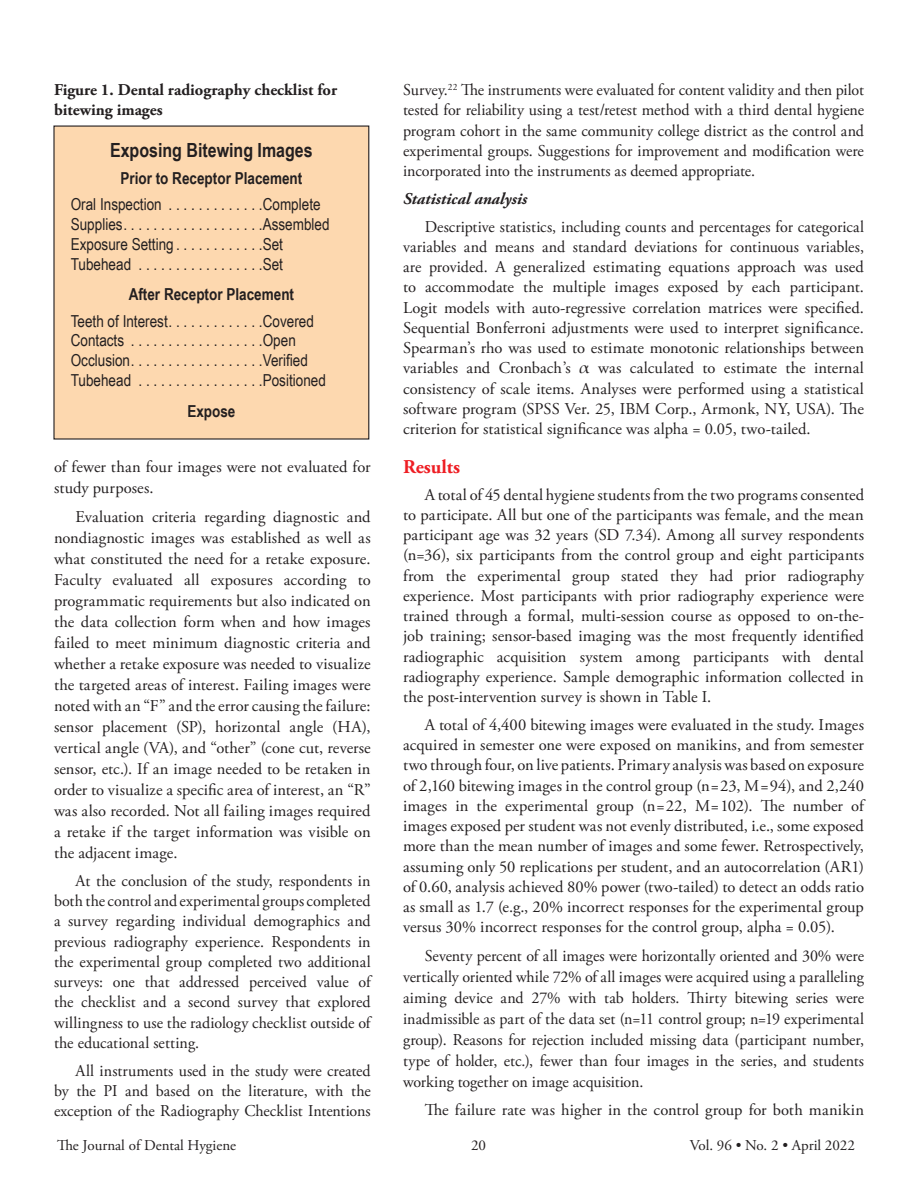
<style>
.page{position:relative;width:918px;height:1188px;background:#fff}
.page>*{position:absolute;margin:0;border:0;box-sizing:border-box;transform-origin:0 0}
.t1{font:700 19.5px "Arial Narrow";color:#231f20}
.ADHA_Subhead{font:700 19.5px "Adobe Garamond Pro";color:#ee1d23}
.body_copy_dd{font:16.5px/20.2px "Adobe Garamond Pro";color:#231f20;text-align:justify}
.t2{font:16.5px "Arial Narrow";color:#231f20}
.t3{font:700 16.5px "Arial Narrow";color:#231f20}
.Table_Title{font:700 16.5px/19.5px "Adobe Garamond Pro";color:#231f20}
.Secondary_Subhead{font:italic 700 16.5px "Adobe Garamond Pro";color:#231f20}
.t4{font:15px "Adobe Garamond Pro";color:#231f20}
.s1{font-family:"Palatino"}
</style>
<div class="page">
<div style="left:54px;top:126px;width:315px;height:313px;background:#fdd8af"></div>
<p class="Table_Title" style="left:54px;top:80px;width:285px">Figure 1. Dental radiography checklist for bitewing images</p>
<p class="t1" style="left:110px;top:135px;width:204px">Exposing Bitewing Images</p>
<p class="t3" style="left:120px;top:165px;width:183px">Prior to Receptor Placement</p>
<p class="t2" style="left:71px;top:192px;width:251px">Oral Inspection . . . . . . . . . . . . Complete</p>
<p class="t2" style="left:71px;top:212px;width:260px">Supplies . . . . . . . . . . . . . . . . . . Assembled</p>
<p class="t2" style="left:71px;top:232px;width:214px">Exposure Setting . . . . . . . . . . . Set</p>
<p class="t2" style="left:71px;top:252px;width:214px">Tubehead . . . . . . . . . . . . . . . . Set</p>
<p class="t3" style="left:129px;top:282px;width:167px">After Receptor Placement</p>
<p class="t2" style="left:71px;top:309px;width:245px">Teeth of Interest . . . . . . . . . . . . Covered</p>
<p class="t2" style="left:71px;top:329px;width:227px">Contacts . . . . . . . . . . . . . . . . . Open</p>
<p class="t2" style="left:71px;top:348px;width:239px">Occlusion . . . . . . . . . . . . . . . . . Verified</p>
<p class="t2" style="left:71px;top:368px;width:257px">Tubehead . . . . . . . . . . . . . . . . Positioned</p>
<p class="t3" style="left:187px;top:398px;width:50px">Expose</p>
<p class="body_copy_dd" style="left:54px;top:457px;width:318px;line-height:21px">of fewer than four images were not evaluated for study purposes.</p>
<p class="body_copy_dd" style="left:54px;top:507px;width:318px;line-height:21px;text-indent:22px">Evaluation criteria regarding diagnostic and nondiagnostic images was established as well as what constituted the need for a retake exposure.<br>Faculty evaluated all exposures according to programmatic requirements but also indicated on the data collection form when and how images failed to meet minimum diagnostic criteria and whether a retake exposure was needed to visualize the targeted areas of interest. Failing images were noted with an “F” and the error causing the failure: sensor placement (SP), horizontal angle (HA), vertical angle (VA), and “other” (cone cut, reverse sensor, etc.). If an image needed to be retaken in order to visualize a specific area of interest, an “R” was also recorded. Not all failing images required a retake if the target information was visible on the adjacent image.</p>
<p class="body_copy_dd" style="left:54px;top:871px;width:318px;text-indent:22px">At the conclusion of the study, respondents in both the control and experimental groups completed a survey regarding individual demographics and previous radiography experience. Respondents in the experimental group completed two additional surveys: one that addressed perceived value of the checklist and a second survey that explored willingness to use the radiology checklist outside of the educational setting.</p>
<p class="body_copy_dd" style="left:54px;top:1061px;width:318px;text-indent:22px">All instruments used in the study were created by the PI and based on the literature, with the exception of the Radiography Checklist Intentions</p>
<p class="body_copy_dd" style="left:403px;top:80px;width:462px">Survey.<sup>22</sup> The instruments were evaluated for content validity and then pilot tested for reliability using a test/retest method with a third dental hygiene program cohort in the same community college district as the control and experimental groups. Suggestions for improvement and modification were incorporated into the instruments as deemed appropriate.</p>
<p class="Secondary_Subhead" style="left:403px;top:189px;width:126px">Statistical analysis</p>
<p class="body_copy_dd" style="left:403px;top:217px;width:462px;text-indent:22px">Descriptive statistics, including counts and percentages for categorical variables and means and standard deviations for continuous variables, are provided. A generalized estimating equations approach was used to accommodate the multiple images exposed by each participant.<br>Logit models with auto-regressive correlation matrices were specified.<br>Sequential Bonferroni adjustments were used to interpret significance.<br>Spearman’s rho was used to estimate monotonic relationships between variables and Cronbach’s <span class="s1">α</span> was calculated to estimate the internal consistency of scale items. Analyses were performed using a statistical software program (SPSS Ver. 25, IBM Corp., Armonk, NY, USA). The criterion for statistical significance was alpha = 0.05, two-tailed.</p>
<p class="ADHA_Subhead" style="left:403px;top:455px;width:59px">Results</p>
<p class="body_copy_dd" style="left:403px;top:485px;width:462px;text-indent:22px">A total of 45 dental hygiene students from the two programs consented to participate. All but one of the participants was female, and the mean participant age was 32 years (SD 7.34). Among all survey respondents (n=36), six participants from the control group and eight participants from the experimental group stated they had prior radiography experience. Most participants with prior radiography experience were trained through a formal, multi-session course as opposed to on-the&shy;job training; sensor-based imaging was the most frequently identified radiographic acquisition system among participants with dental radiography experience. Sample demographic information collected in the post-intervention survey is shown in Table I.</p>
<p class="body_copy_dd" style="left:403px;top:715px;width:462px;text-indent:22px">A total of 4,400 bitewing images were evaluated in the study. Images acquired in semester one were exposed on manikins, and from semester two through four, on live patients. Primary analysis was based on exposure of 2,160 bitewing images in the control group (n=23, M=94), and 2,240 images in the experimental group (n=22, M=102). The number of images exposed per student was not evenly distributed, i.e., some exposed more than the mean number of images and some fewer. Retrospectively, assuming only 50 replications per student, and an autocorrelation (AR1) of 0.60, analysis achieved 80% power (two-tailed) to detect an odds ratio as small as 1.7 (e.g., 20% incorrect responses for the experimental group versus 30% incorrect responses for the control group, alpha = 0.05).</p>
<p class="body_copy_dd" style="left:403px;top:946px;width:462px;line-height:21px;text-indent:22px">Seventy percent of all images were horizontally oriented and 30% were vertically oriented while 72% of all images were acquired using a paralleling aiming device and 27% with tab holders. Thirty bitewing series were inadmissible as part of the data set (n=11 control group; n=19 experimental group). Reasons for rejection included missing data (participant number, type of holder, etc.), fewer than four images in the series, and students working together on image acquisition.</p>
<p class="body_copy_dd" style="left:425px;top:1100px;width:441px">The failure rate was higher in the control group for both manikin</p>
<p class="t4" style="left:57px;top:1137px;width:181px">The Journal of Dental Hygiene</p>
<p class="t4" style="left:471px;top:1137px;width:16px">20</p>
<p class="t4" style="left:690px;top:1137px;width:167px">Vol. 96 • No. 2 • April 2022</p>
</div>
